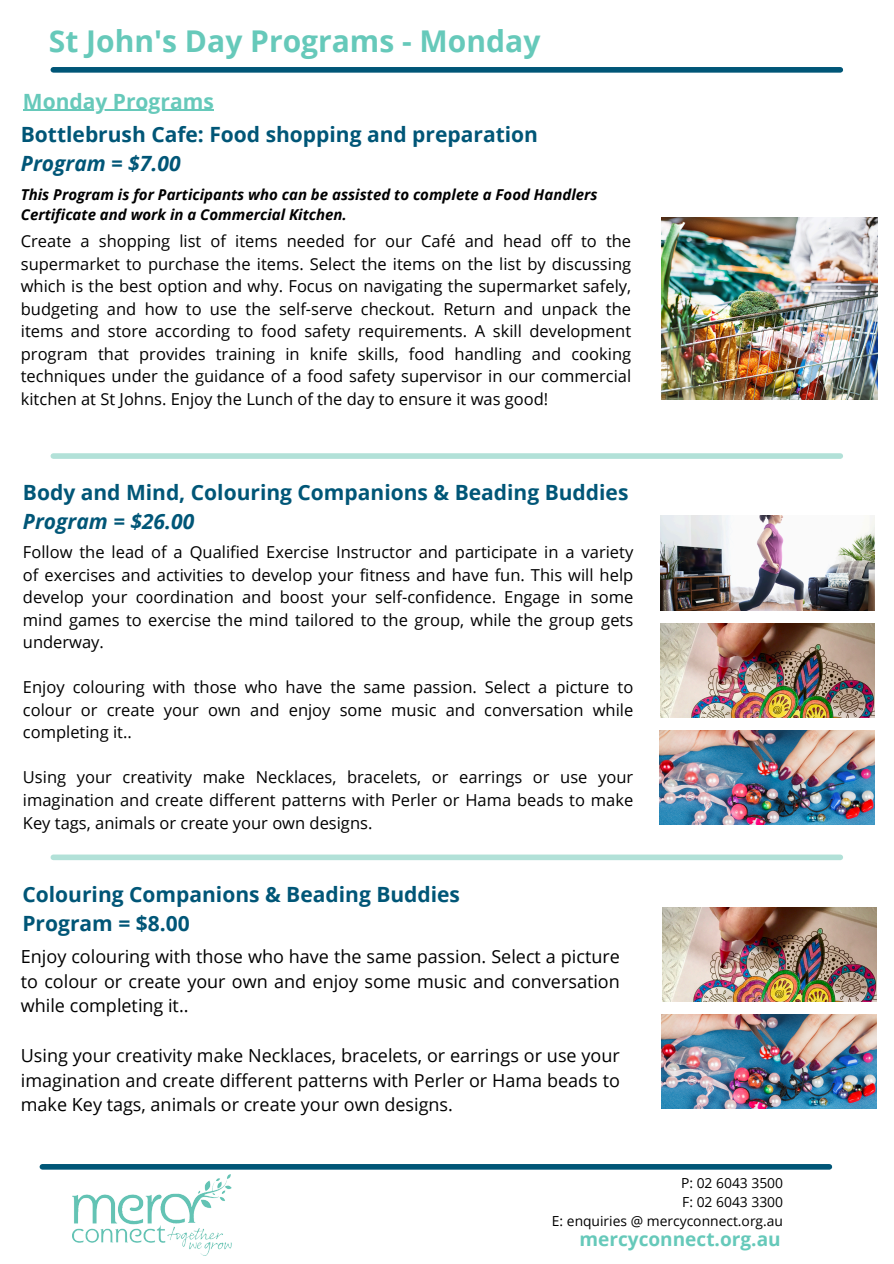
<style>
.page{position:relative;width:894px;height:1264px;background:#fff}
.page>*{position:absolute;margin:0;border:0;box-sizing:border-box;transform-origin:0 0}
.t1{font:700 30px "Open Sans";color:#66c9ba}
.t2{font:700 21px/29.2px "Open Sans";color:#005677}
.t3{font:700 21px "Open Sans";color:#66c9ba}
.t4{font:700 19.05px "Open Sans";color:#66c9ba}
.t5{font:18px/24.8px "Open Sans";color:#000;text-align:justify}
.t6{font:16.5px/22.5px "Open Sans";color:#000;text-align:justify}
.t7{font:italic 700 15px/20.2px "Open Sans";color:#000}
.t8{font:13.8px "Open Sans";color:#000}
.s1{font-style:italic}
</style>
<div class="page">
<div style="left:53px;top:67px;width:787px;height:6px;background:#005677"></div>
<div style="left:42px;top:1163px;width:787px;height:6px;background:#005677"></div>
<img style="left:72px;top:1174px;width:160px;height:81px">
<div style="left:53px;top:453px;width:787px;height:6px;background:#b2e1d8"></div>
<hr style="left:23px;top:110px;width:191px;height:1px;background:#66c9ba">
<img style="left:661px;top:217px;width:216px;height:182px">
<img style="left:660px;top:516px;width:214px;height:94px">
<img style="left:660px;top:623px;width:214px;height:94px">
<img style="left:659px;top:730px;width:215px;height:94px">
<img style="left:662px;top:907px;width:214px;height:94px">
<img style="left:661px;top:1014px;width:215px;height:94px">
<div style="left:53px;top:854px;width:787px;height:6px;background:#b2e1d8"></div>
<p class="t1" style="left:49px;top:20px;width:493px">St John's Day Programs - Monday</p>
<h2 class="t3" style="left:23px;top:86px;width:192px">Monday Programs</h2>
<h3 class="t2" style="left:21px;top:119px;width:518px">Bottlebrush Cafe: Food shopping and preparation<br><span class="s1">Program = $7.00</span></h3>
<h3 class="t7" style="left:21px;top:184px;width:578px">This Program is for Participants who can be assisted to complete a Food Handlers<br>Certificate and work in a Commercial Kitchen.</h3>
<h3 class="t6" style="left:21px;top:229px;width:611px">Create a shopping list of items needed for our Café and head off to the supermarket to purchase the items. Select the items on the list by discussing which is the best option and why. Focus on navigating the supermarket safely, budgeting and how to use the self-serve checkout. Return and unpack the items and store according to food safety requirements. A skill development program that provides training in knife skills, food handling and cooking techniques under the guidance of a food safety supervisor in our commercial kitchen at St Johns. Enjoy the Lunch of the day to ensure it was good!</h3>
<p class="t2" style="left:23px;top:477px;width:607px">Body and Mind, Colouring Companions &amp; Beading Buddies<br><span class="s1">Program = $26.00</span></p>
<h2 class="t6" style="left:23px;top:540px;width:611px">Follow the lead of a Qualified Exercise Instructor and participate in a variety of exercises and activities to develop your fitness and have fun. This will help develop your coordination and boost your self-confidence. Engage in some mind games to exercise the mind tailored to the group, while the group gets underway.</h2>
<p class="t6" style="left:23px;top:675px;width:611px">Enjoy colouring with those who have the same passion. Select a picture to colour or create your own and enjoy some music and conversation while completing it..</p>
<h3 class="t6" style="left:23px;top:765px;width:611px">Using your creativity make Necklaces, bracelets, or earrings or use your imagination and create different patterns with Perler or Hama beads to make Key tags, animals or create your own designs.</h3>
<p class="t2" style="left:22px;top:878px;width:439px">Colouring Companions &amp; Beading Buddies<br>Program = $8.00</p>
<p class="t5" style="left:21px;top:943px;width:600px">Enjoy colouring with those who have the same passion. Select a picture to colour or create your own and enjoy some music and conversation while completing it..</p>
<p class="t5" style="left:21px;top:1042px;width:600px">Using your creativity make Necklaces, bracelets, or earrings or use your imagination and create different patterns with Perler or Hama beads to make Key tags, animals or create your own designs.</p>
<h2 class="t8" style="left:681px;top:1173px;width:103px">P: 02 6043 3500</h2>
<h2 class="t8" style="left:682px;top:1192px;width:102px">F: 02 6043 3300</h2>
<p class="t8" style="left:551px;top:1211px;width:233px">E: enquiries @ mercyconnect.org.au</p>
<h3 class="t4" style="left:579px;top:1225px;width:203px">mercyconnect.org.au</h3>
</div>
